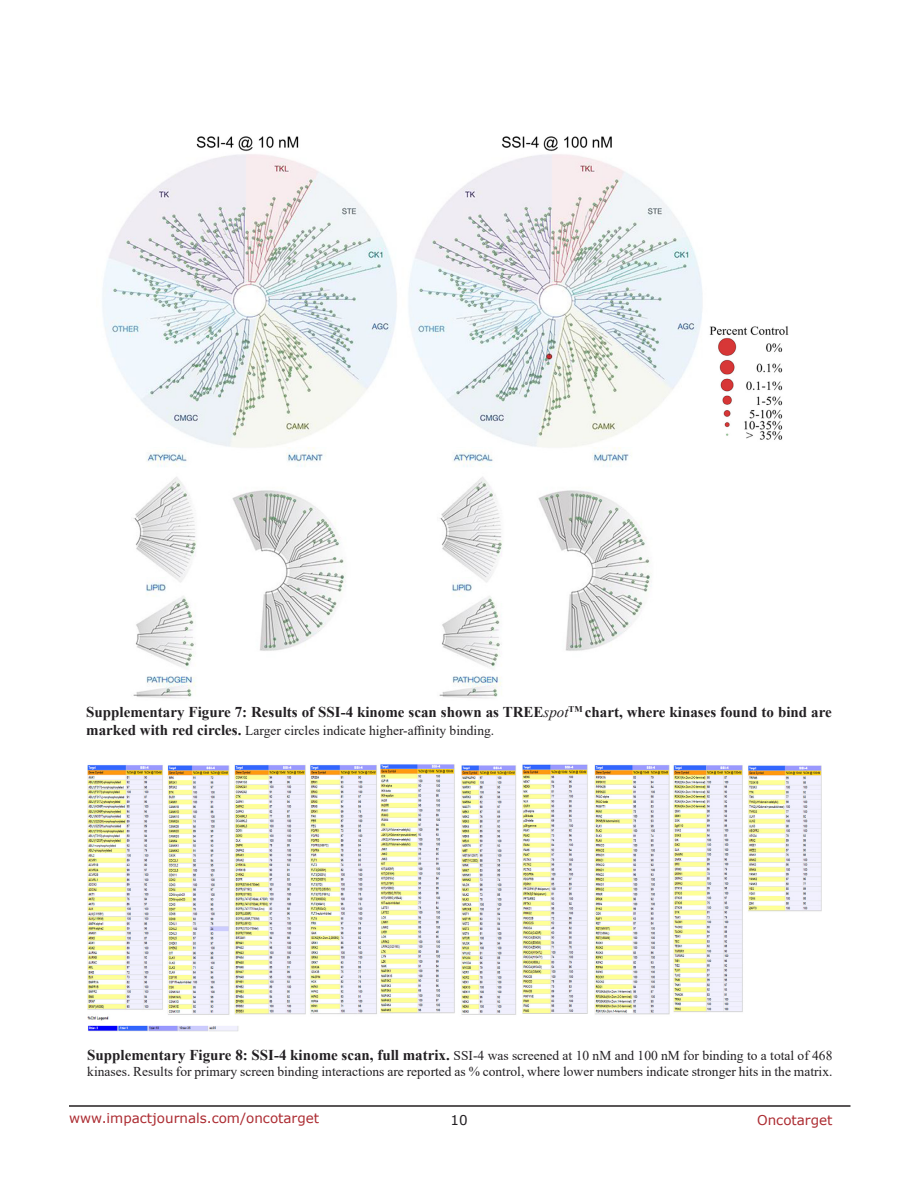
<style>
.page{position:relative;width:918px;height:1188px;background:#fff}
.page>*{position:absolute;margin:0;border:0;box-sizing:border-box;transform-origin:0 0}
.FigureText{font:700 15px "Times New Roman";color:#221f22}
.FigureText-2{font:13.5px/16.2px "Times New Roman";color:#221f22}
.t1{font:13.5px "Verdana";color:#ac2b31}
.t2{font:13.5px "Verdana";color:#221f22}
.s1{font-weight:400;font-style:italic}
.s2{font-weight:700;font-size:15px}
</style>
<div class="page">
<hr style="left:69px;top:1105px;width:781px;height:2px;background:#231f20">
<img style="left:87px;top:764px;width:735px;height:267px">
<img style="left:102px;top:136px;width:687px;height:562px">
<p class="FigureText" style="left:86px;top:701px;width:747px">Supplementary Figure 7: Results of SSI-4 kinome scan shown as TREE<span class="s1">spot</span><sup>TM</sup> chart, where kinases found to bind are</p>
<p class="FigureText-2" style="left:86px;top:722px;width:409px"><span class="s2">marked with red circles.</span> Larger circles indicate higher-affinity binding.</p>
<p class="FigureText-2" style="left:87px;top:1047px;width:747px"><span class="s2">Supplementary Figure 8: SSI-4 kinome scan, full matrix.</span> SSI-4 was screened at 10 nM and 100 nM for binding to a total of 468 kinases. Results for primary screen binding interactions are reported as % control, where lower numbers indicate stronger hits in the matrix.</p>
<p class="t1" style="left:69px;top:1109px;width:252px">www.impactjournals.com/oncotarget</p>
<p class="t2" style="left:450px;top:1111px;width:19px">10</p>
<p class="t1" style="left:757px;top:1111px;width:77px">Oncotarget</p>
</div>
